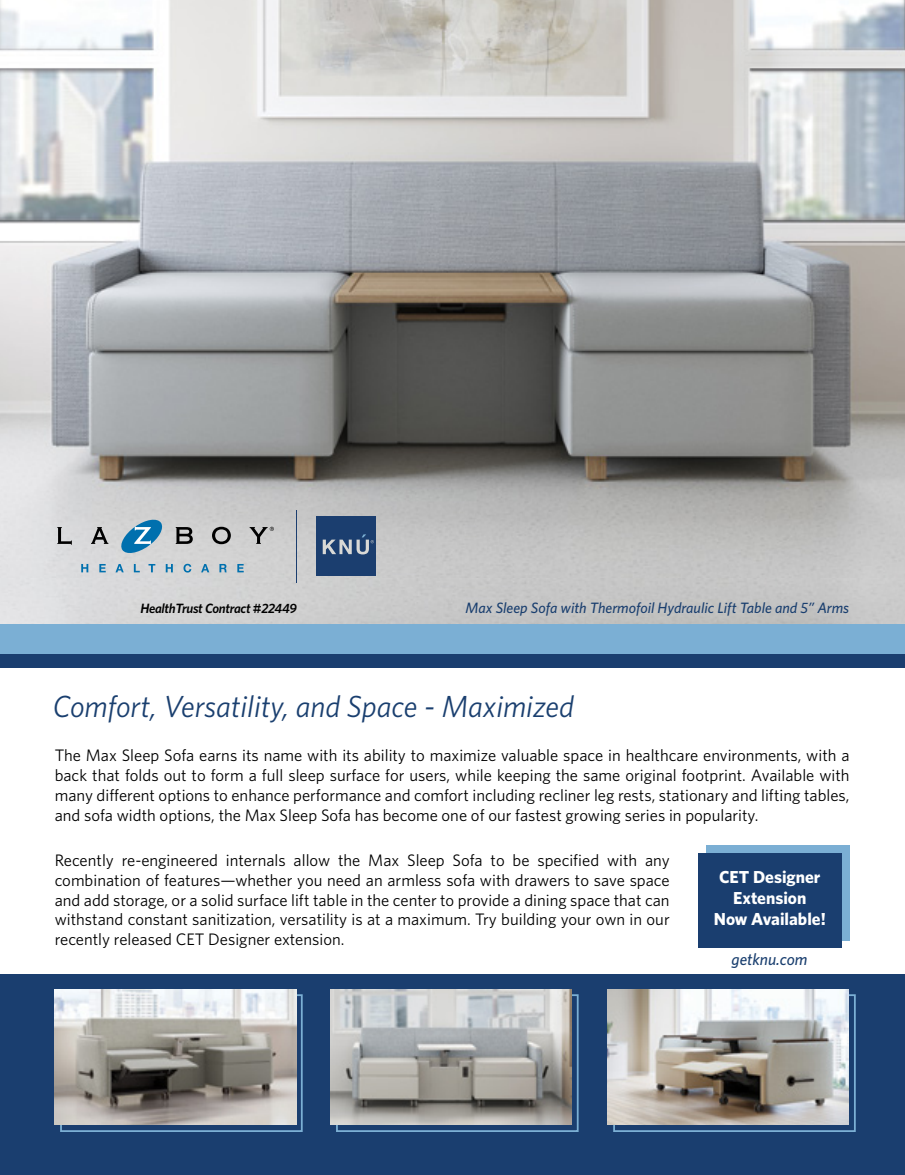
<style>
.page{position:relative;width:905px;height:1175px;background:#fff}
.page>*{position:absolute;margin:0;border:0;box-sizing:border-box;transform-origin:0 0}
.t1{font:italic 30.45px "Whitney";color:#1a3f6f}
.t2{font:700 17.4px/20.9px "Whitney";color:#fff;text-align:center}
.t3{font:16.65px/20px "Whitney";color:#000101;text-align:justify}
.t4{font:italic 500 16.5px "Whitney";color:#1a3f6f}
.t5{font:italic 500 15px "Whitney";color:#1a3f6f}
.t6{font:italic 600 13.5px "Whitney";letter-spacing:-.02em;color:#000}
</style>
<div class="page">
<div style="left:0;top:394px;width:904px;height:273px;background:#1a3e6f"></div>
<img style="left:0;top:0;width:904px;height:624px">
<div style="left:0;top:624px;width:904px;height:29px;background:#7bafd4"></div>
<div style="left:0;top:974px;width:904px;height:200px;background:#1a3e6f"></div>
<svg style="left:81px;top:564px;width:7px;height:8px"></svg>
<svg style="left:99px;top:564px;width:7px;height:8px"></svg>
<svg style="left:115px;top:564px;width:9px;height:8px"></svg>
<svg style="left:134px;top:564px;width:6px;height:8px"></svg>
<svg style="left:148px;top:564px;width:7px;height:8px"></svg>
<svg style="left:166px;top:564px;width:7px;height:8px"></svg>
<svg style="left:183px;top:564px;width:8px;height:8px"></svg>
<svg style="left:201px;top:564px;width:8px;height:8px"></svg>
<svg style="left:219px;top:564px;width:8px;height:8px"></svg>
<svg style="left:237px;top:564px;width:7px;height:8px"></svg>
<svg style="left:57px;top:527px;width:15px;height:17px"></svg>
<svg style="left:91px;top:527px;width:17px;height:17px"></svg>
<svg style="left:119px;top:517px;width:46px;height:38px;background:#7dacc7"></svg>
<svg style="left:176px;top:527px;width:17px;height:17px"></svg>
<svg style="left:212px;top:527px;width:19px;height:17px"></svg>
<svg style="left:249px;top:527px;width:25px;height:17px"></svg>
<hr style="left:296px;top:510px;width:1px;height:72px;background:#1b3e6f">
<div style="left:316px;top:516px;width:59px;height:60px;background:#1b3e6f"></div>
<svg style="left:323px;top:534px;width:51px;height:20px"></svg>
<div style="left:60px;top:994px;width:243px;height:138px;border:2px solid #7bafd4"></div>
<div style="left:706px;top:845px;width:143px;height:95px;background:#7bafd4"></div>
<div style="left:698px;top:853px;width:143px;height:95px;background:#1a3e6f"></div>
<img style="left:55px;top:989px;width:241px;height:135px">
<div style="left:336px;top:994px;width:242px;height:138px;border:2px solid #7bafd4"></div>
<div style="left:613px;top:994px;width:242px;height:138px;border:2px solid #7bafd4"></div>
<img style="left:330px;top:989px;width:241px;height:135px">
<img style="left:607px;top:989px;width:241px;height:135px">
<p class="t6" style="left:140px;top:599px;width:158px">HealthTrust Contract #22449</p>
<p class="t5" style="left:465px;top:598px;width:385px">Max Sleep Sofa with Thermofoil Hydraulic Lift Table and 5” Arms</p>
<h1 class="t1" style="left:53px;top:686px;width:522px">Comfort, Versatility, and Space - Maximized</h1>
<p class="t3" style="left:55px;top:744px;width:796px">The Max Sleep Sofa earns its name with its ability to maximize valuable space in healthcare environments, with a back that folds out to form a full sleep surface for users, while keeping the same original footprint. Available with many different options to enhance performance and comfort including recliner leg rests, stationary and lifting tables, and sofa width options, the Max Sleep Sofa has become one of our fastest growing series in popularity.</p>
<p class="t3" style="left:55px;top:849px;width:616px">Recently re-engineered internals allow the Max Sleep Sofa to be specified with any combination of features—whether you need an armless sofa with drawers to save space and add storage, or a solid surface lift table in the center to provide a dining space that can withstand constant sanitization, versatility is at a maximum. Try building your own in our recently released CET Designer extension.</p>
<p class="t2" style="left:713px;top:866px;width:113px">CET Designer<br>Extension<br>Now Available!</p>
<p class="t4" style="left:731px;top:948px;width:77px">getknu.com</p>
</div>
